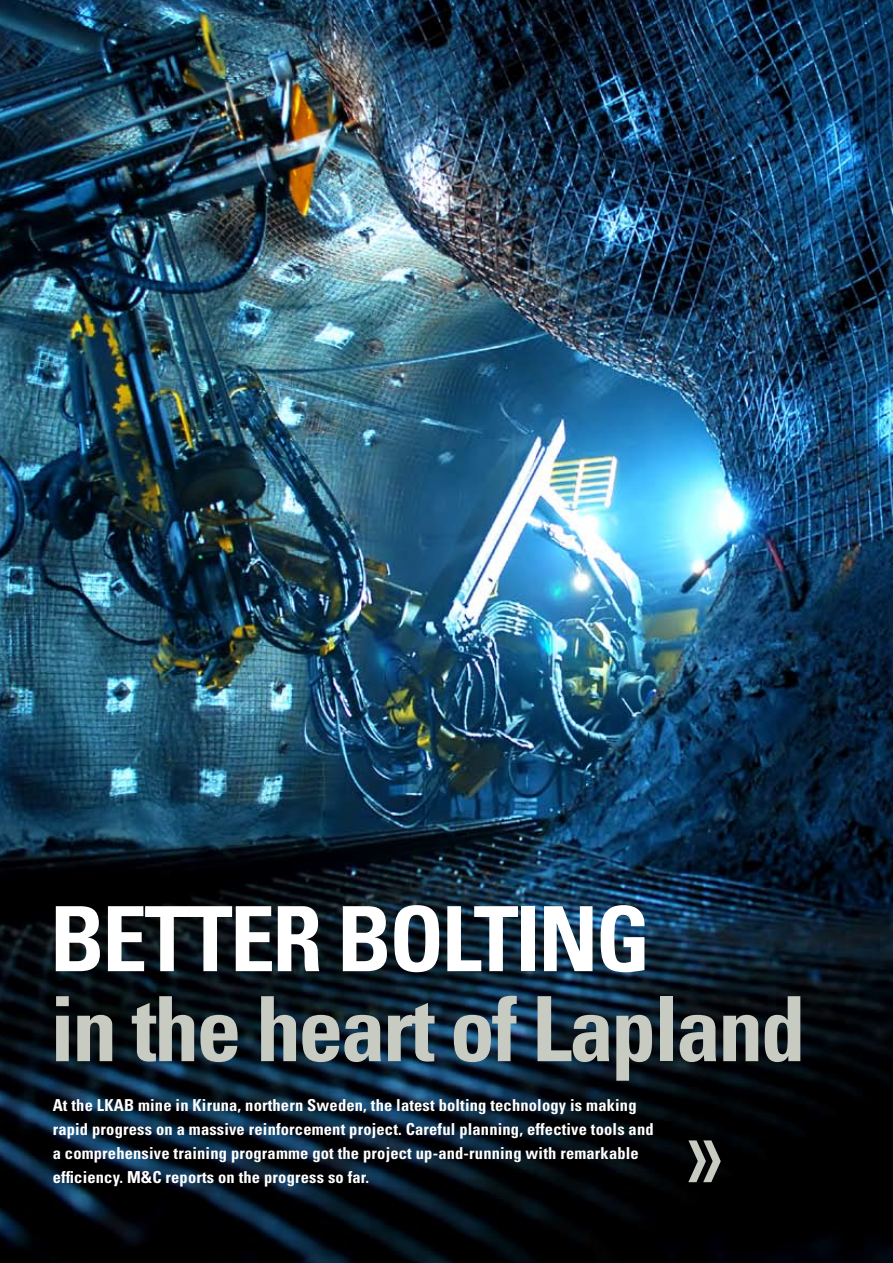
<style>
.page{position:relative;width:893px;height:1263px;background:#fff}
.page>*{position:absolute;margin:0;border:0;box-sizing:border-box;transform-origin:0 0}
.t1{font:700 condensed 90px "Univers";letter-spacing:-.03em;color:#c8cbc2}
.t2{font:700 condensed 90px "Univers";letter-spacing:-.03em;color:#fff}
.t3{font:700 condensed 16.5px/24px "Univers";letter-spacing:.01em;color:#fff}
</style>
<div class="page">
<img style="left:0;top:0;width:893px;height:1263px">
<svg style="left:688px;top:1140px;width:33px;height:42px"></svg>
<h1 class="t2" style="left:50px;top:884px;width:602px">Better bolting</h1>
<h1 class="t1" style="left:50px;top:974px;width:757px">in the heart of Lapland</h1>
<p class="t3" style="left:53px;top:1093px;width:602px">At the LKAB mine in Kiruna, northern Sweden, the latest bolting technology is making rapid progress on a massive reinforcement project. Careful planning, effective tools and a comprehensive training programme got the project up-and-running with remarkable efficiency. M&amp;C reports on the progress so far.</p>
</div>
